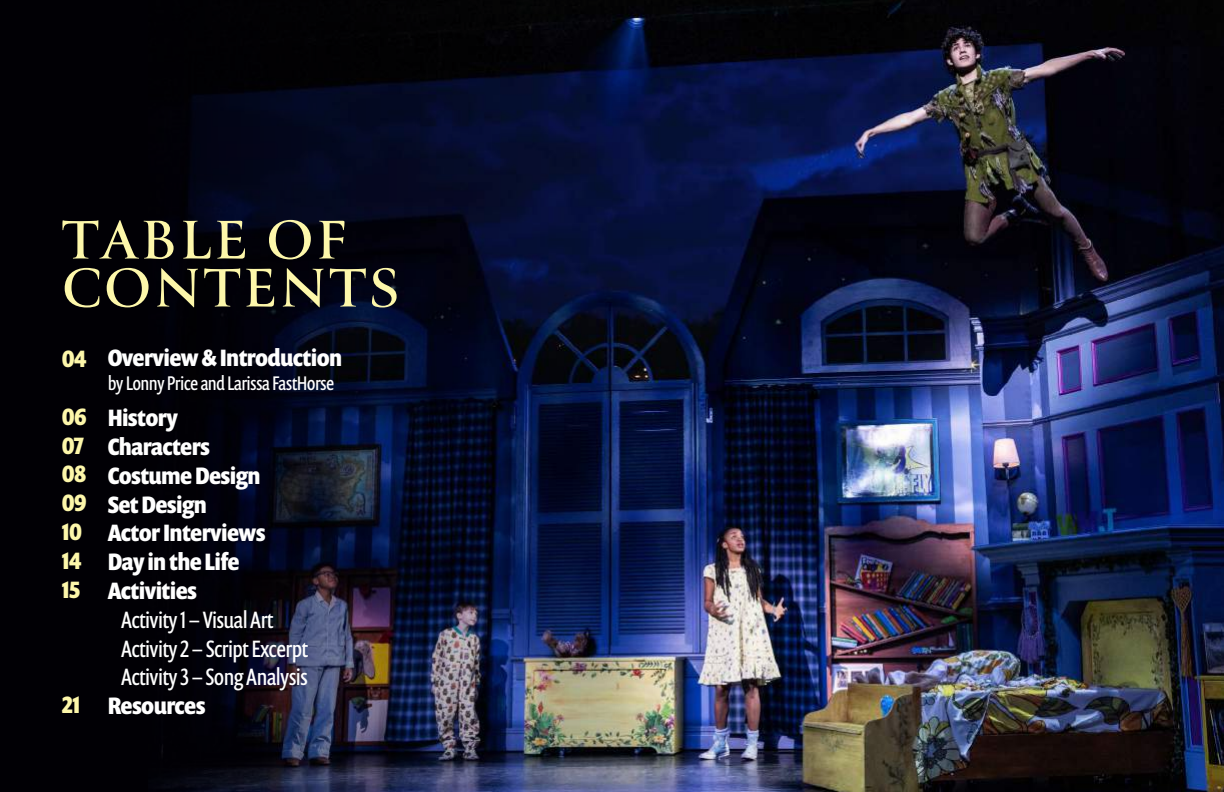
<style>
.page{position:relative;width:1224px;height:792px;background:#010005}
.page>*{position:absolute;margin:0;border:0;box-sizing:border-box;transform-origin:0 0}
.t1{font:700 60px/48px "Canto";letter-spacing:.05em;color:#fdf7aa}
.t2{font:700 24px/28.8px "Prenton RP Cond";color:#fff}
.t3{font:24px/28.8px "Prenton RP Cond";color:#fff}
.t4{font:700 24px/28.8px "Prenton RP Cond";color:#fdf7aa}
.t5{font:20px "Prenton RP Cond";color:#fff}
</style>
<div class="page">
<img style="left:161px;top:0;width:1063px;height:792px">
<h1 class="t1" style="left:62px;top:214px;width:338px">TABLE OF<br>CONTENTS</h1>
<p class="t4" style="left:62px;top:344px;width:26px">04</p>
<p class="t4" style="left:62px;top:402px;width:26px">06<br>07<br>08<br>09<br>10<br>14<br>15</p>
<p class="t4" style="left:62px;top:690px;width:19px">21</p>
<p class="t2" style="left:108px;top:343px;width:235px">Overview &amp; Introduction</p>
<p class="t5" style="left:108px;top:371px;width:228px">by Lonny Price and Larissa FastHorse</p>
<p class="t2" style="left:108px;top:403px;width:159px">History<br>Characters<br>Costume Design<br>Set Design<br>Actor Interviews<br>Day in the Life<br>Activities</p>
<p class="t3" style="left:122px;top:605px;width:188px">Activity 1 – Visual Art<br>Activity 2 – Script Excerpt<br>Activity 3 – Song Analysis</p>
<p class="t2" style="left:108px;top:691px;width:99px">Resources</p>
</div>
